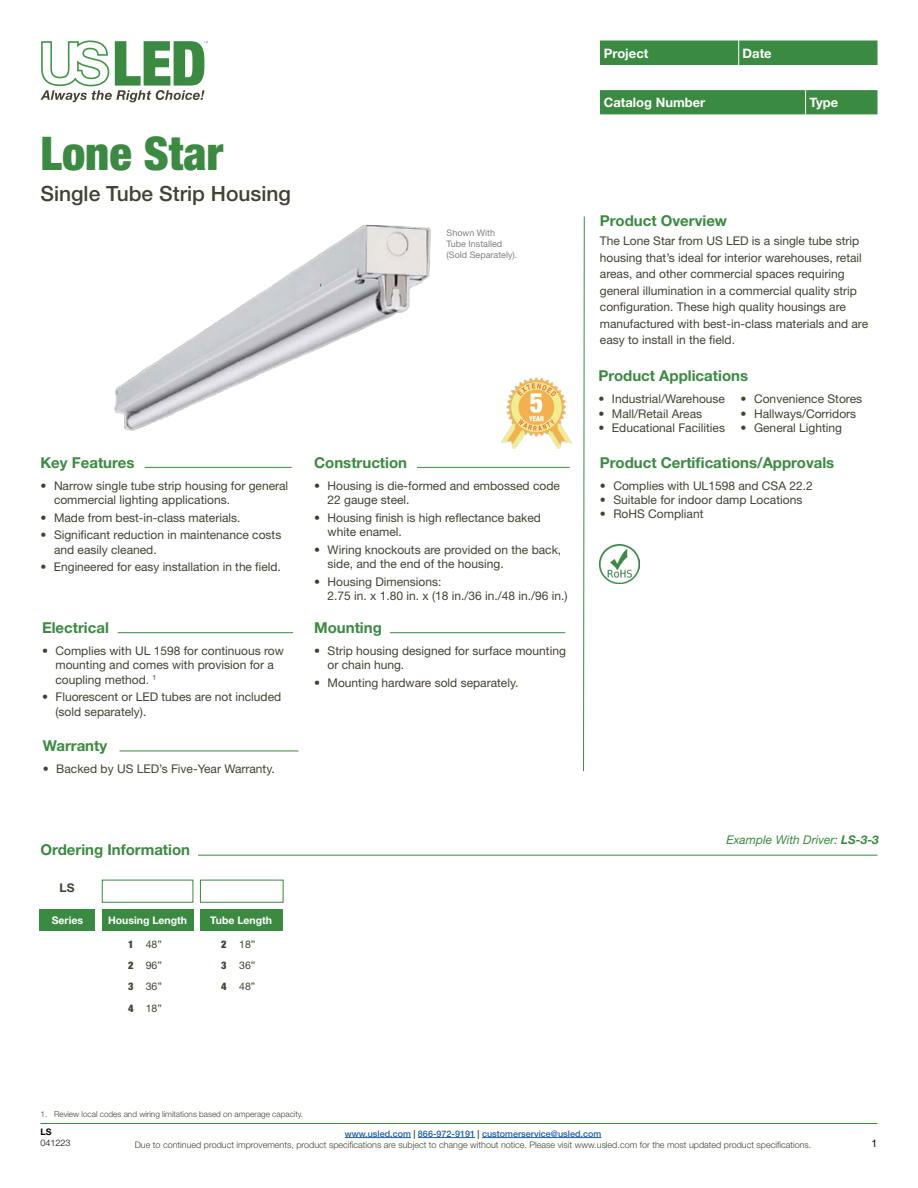
<style>
.page{position:relative;width:918px;height:1188px;background:#fff}
.page>*{position:absolute;margin:0;border:0;box-sizing:border-box;transform-origin:0 0}
.t1{font:900 condensed 46.5px "Helvetica Neue LT Std";color:#3b8a41}
.t2{font:500 21px "Helvetica Neue LT Std";color:#444134}
.t3{font:700 15px "Helvetica Neue LT Std";color:#3b8a41}
.t4{font:700 13.05px "Helvetica Neue LT Std";color:#fff}
.t5{font:12px/14.4px "Helvetica Neue LT Std";color:#444134}
.t6{font:italic 12px "Helvetica Neue LT Std";color:#3b8a41}
.t7{font:700 12px "Helvetica Neue LT Std";color:#444134}
.t8{font:700 10.5px "Helvetica Neue LT Std";color:#fff}
.t9{font:10.5px/21.5px "Helvetica Neue LT Std";color:#444134;text-align:justify}
.t10{font:10.5px "Helvetica Neue LT Std";color:#000}
.t11{font:300 9px/10.8px "Helvetica Neue LT Std";color:#444134;text-align:center}
.t12{font:9px/10.8px "Helvetica Neue LT Std";color:#808080}
.t13{font:300 9px "Helvetica Neue LT Std";color:#000}
.t14{font:700 9px "Helvetica Neue LT Std";color:#000}
.t15{font:300 8.25px "Helvetica Neue LT Std";color:#444134}
.s1{font-weight:900;font-stretch:condensed}
.s2{font-weight:700}
.s3{font-weight:500;color:#215e9e}
.s4{font-weight:500}
</style>
<div class="page">
<svg style="left:40px;top:40px;width:168px;height:62px"></svg>
<hr style="left:40px;top:1123px;width:838px;height:1px;background:#3b8a41">
<hr style="left:345px;top:1137px;width:66px;height:1px;background:#215e9e">
<hr style="left:418px;top:1137px;width:57px;height:1px;background:#215e9e">
<hr style="left:482px;top:1137px;width:119px;height:1px;background:#215e9e">
<div style="left:600px;top:40px;width:278px;height:25px;background:#3b8a41"></div>
<div style="left:600px;top:90px;width:278px;height:24px;background:#3b8a41"></div>
<svg style="left:583px;top:216px;width:2px;height:556px"></svg>
<hr style="left:198px;top:855px;width:680px;height:1px;background:#3b8a41">
<div style="left:200px;top:909px;width:82px;height:22px;background:#3b8a41"></div>
<div style="left:200px;top:880px;width:84px;height:23px;background:#fff;border:1px solid #3b8a41"></div>
<div style="left:40px;top:909px;width:55px;height:22px;background:#3b8a41"></div>
<div style="left:102px;top:909px;width:91px;height:22px;background:#3b8a41"></div>
<div style="left:102px;top:880px;width:91px;height:23px;background:#fff;border:1px solid #3b8a41"></div>
<img style="left:114px;top:224px;width:317px;height:207px">
<img style="left:600px;top:544px;width:40px;height:40px">
<img style="left:502px;top:377px;width:69px;height:71px">
<hr style="left:119px;top:751px;width:179px;height:1px;background:#3b8a41">
<hr style="left:145px;top:467px;width:147px;height:1px;background:#3b8a41">
<hr style="left:118px;top:632px;width:175px;height:1px;background:#3b8a41">
<hr style="left:390px;top:632px;width:175px;height:1px;background:#3b8a41">
<hr style="left:417px;top:467px;width:153px;height:1px;background:#3b8a41">
<h1 class="t1" style="left:40px;top:125px;width:184px">Lone Star</h1>
<h2 class="t2" style="left:40px;top:181px;width:252px">Single Tube Strip Housing</h2>
<p class="t12" style="left:447px;top:227px;width:72px">Shown With<br>Tube Installed (Sold Separately).</p>
<p class="t3" style="left:40px;top:453px;width:95px">Key Features</p>
<p class="t5" style="left:54px;top:478px;width:236px;text-indent:-14px">• Narrow single tube strip housing for general commercial lighting applications.</p>
<p class="t5" style="left:40px;top:510px;width:201px">• Made from best-in-class materials.</p>
<p class="t5" style="left:54px;top:528px;width:229px;text-indent:-14px">• Significant reduction in maintenance costs and easily cleaned.</p>
<p class="t5" style="left:40px;top:560px;width:242px">• Engineered for easy installation in the field.</p>
<p class="t3" style="left:42px;top:618px;width:68px">Electrical</p>
<p class="t5" style="left:56px;top:643px;width:230px;text-indent:-14px">• Complies with UL 1598 for continuous row mounting and comes with provision for a coupling method. <sup>1</sup></p>
<p class="t5" style="left:56px;top:690px;width:227px;text-indent:-14px">• Fluorescent or LED tubes are not included (sold separately).</p>
<p class="t3" style="left:43px;top:737px;width:66px">Warranty</p>
<p class="t5" style="left:43px;top:761px;width:233px">• Backed by US LED’s Five-Year Warranty.</p>
<p class="t3" style="left:314px;top:453px;width:95px">Construction</p>
<p class="t5" style="left:328px;top:478px;width:234px;text-indent:-14px">• Housing is die-formed and embossed code<br>22 gauge steel.</p>
<p class="t5" style="left:328px;top:510px;width:215px;text-indent:-14px">• Housing finish is high reflectance baked white enamel.</p>
<p class="t5" style="left:328px;top:542px;width:235px;text-indent:-14px">• Wiring knockouts are provided on the back, side, and the end of the housing.</p>
<p class="t5" style="left:328px;top:574px;width:242px;text-indent:-14px">• Housing Dimensions:<br>2.75 in. x 1.80 in. x (18 in./36 in./48 in./96 in.)</p>
<p class="t3" style="left:314px;top:618px;width:69px">Mounting</p>
<p class="t5" style="left:328px;top:643px;width:240px;text-indent:-14px">• Strip housing designed for surface mounting or chain hung.</p>
<p class="t5" style="left:314px;top:675px;width:206px">• Mounting hardware sold separately.</p>
<p class="t3" style="left:40px;top:841px;width:151px">Ordering Information</p>
<p class="t7" style="left:60px;top:880px;width:16px">LS</p>
<p class="t8" style="left:52px;top:913px;width:33px">Series</p>
<p class="t8" style="left:108px;top:913px;width:81px">Housing Length</p>
<p class="t9" style="left:128px;top:933px;width:35px"><span class="s1">1</span> 48” <span class="s1">2</span> 96” <span class="s1">3</span> 36” <span class="s1">4</span> 18”</p>
<p class="t8" style="left:210px;top:913px;width:63px">Tube Length</p>
<p class="t9" style="left:221px;top:933px;width:36px"><span class="s1">2</span> 18” <span class="s1">3</span> 36” <span class="s1">4</span> 48”</p>
<p class="t4" style="left:604px;top:45px;width:46px">Project</p>
<p class="t4" style="left:743px;top:45px;width:31px">Date</p>
<p class="t4" style="left:604px;top:94px;width:103px">Catalog Number</p>
<p class="t4" style="left:809px;top:94px;width:30px">Type</p>
<p class="t3" style="left:600px;top:211px;width:129px">Product Overview</p>
<p class="t5" style="left:600px;top:233px;width:270px;line-height:16.5px">The Lone Star from US LED is a single tube strip housing that’s ideal for interior warehouses, retail areas, and other commercial spaces requiring general illumination in a commercial quality strip configuration. These high quality housings are manufactured with best-in-class materials and are easy to install in the field.</p>
<p class="t3" style="left:598px;top:367px;width:151px">Product Applications</p>
<p class="t5" style="left:598px;top:392px;width:128px">• Industrial/Warehouse</p>
<p class="t5" style="left:598px;top:406px;width:105px">• Mall/Retail Areas</p>
<p class="t5" style="left:598px;top:420px;width:128px">• Educational Facilities</p>
<p class="t5" style="left:741px;top:392px;width:123px">• Convenience Stores</p>
<p class="t5" style="left:741px;top:406px;width:117px">• Hallways/Corridors</p>
<p class="t5" style="left:741px;top:420px;width:103px">• General Lighting</p>
<p class="t3" style="left:600px;top:453px;width:236px">Product Certifications/Approvals</p>
<p class="t5" style="left:600px;top:478px;width:214px">• Complies with UL1598 and CSA 22.2</p>
<p class="t5" style="left:600px;top:492px;width:204px">• Suitable for indoor damp Locations</p>
<p class="t5" style="left:600px;top:507px;width:105px">• RoHS Compliant</p>
<p class="t6" style="left:727px;top:833px;width:154px">Example With Driver: <span class="s2">LS-3-3</span></p>
<p class="t15" style="left:40px;top:1109px;width:264px">1. Review local codes and wiring limitations based on amperage capacity.</p>
<p class="t14" style="left:40px;top:1126px;width:13px">LS</p>
<p class="t13" style="left:40px;top:1137px;width:32px">041223</p>
<p class="t11" style="left:135px;top:1128px;width:678px"><span class="s3">www.usled.com</span> <span class="s4">|</span> <span class="s3">866-972-9191</span> <span class="s4">|</span> <span class="s3">customerservice@usled.com<br></span>Due to continued product improvements, product specifications are subject to change without notice. Please visit www.usled.com for the most updated product specifications.</p>
<p class="t10" style="left:872px;top:1137px;width:7px">1</p>
</div>
